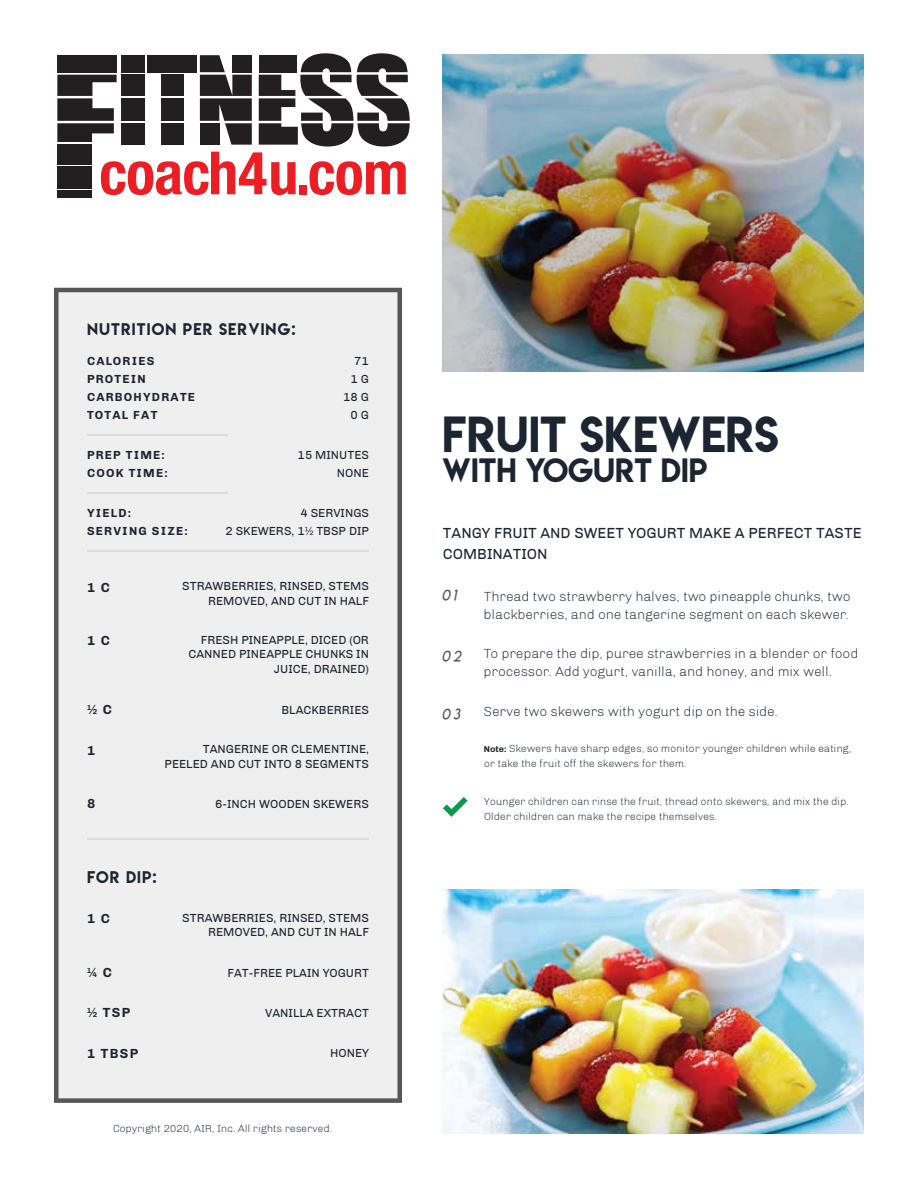
<style>
.page{position:relative;width:918px;height:1188px;background:#fff}
.page>*{position:absolute;margin:0;border:0;box-sizing:border-box;transform-origin:0 0}
.t1{font:45px "Lemon Milk";color:#1c2632}
.t2{font:30px "Lemon Milk";color:#1c2632}
.t3{font:15px/21px "Chivo";color:#1c2632}
.t4{font:15px "Lemon Milk";letter-spacing:.075em;color:#1c2632}
.t5{font:15px "Lemon Milklightitalic";color:#565656}
.t6{font:300 13.5px/18px "Chivo";color:#1c2632}
.t7{font:700 13.5px "Chivo";letter-spacing:.1em;color:#1c2632}
.t8{font:12px/18px "Chivo";color:#1c2632;text-align:right}
.t9{font:700 12px/18px "Chivo";letter-spacing:.1em;color:#1c2632}
.t10{font:300 10.5px/15px "Chivo";color:#1c2632}
.s1{font-weight:700;font-size:9px}
</style>
<div class="page">
<div style="left:54px;top:288px;width:348px;height:815px;background:#f0efef"></div>
<hr style="left:87px;top:434px;width:141px;height:2px;background:#dcdbdb">
<hr style="left:87px;top:550px;width:282px;height:1px;background:#dcdbdb">
<hr style="left:87px;top:493px;width:141px;height:1px;background:#dcdbdb">
<hr style="left:87px;top:839px;width:282px;height:1px;background:#dcdbdb">
<svg style="left:443px;top:797px;width:25px;height:20px"></svg>
<img style="left:443px;top:54px;width:421px;height:317px">
<img style="left:443px;top:890px;width:421px;height:244px">
<svg style="left:57px;top:53px;width:353px;height:142px"></svg>
<div style="left:57px;top:191px;width:35px;height:7px;background:#231f20"></div>
<p class="t4" style="left:87px;top:318px;width:210px">NUTRITION PER SERVING:</p>
<p class="t9" style="left:87px;top:352px;width:110px">CALORIES<br>PROTEIN<br>CARBOHYDRATE<br>TOTAL FAT</p>
<p class="t8" style="left:343px;top:352px;width:27px">71<br>1 G<br>18 G<br>0 G</p>
<p class="t9" style="left:87px;top:446px;width:82px">PREP TIME:<br>COOK TIME:</p>
<p class="t8" style="left:298px;top:446px;width:73px">15 MINUTES<br>NONE</p>
<p class="t9" style="left:87px;top:504px;width:102px">YIELD:<br>SERVING SIZE:</p>
<p class="t8" style="left:225px;top:504px;width:145px">4 SERVINGS<br>2 SKEWERS, 1½ TBSP DIP</p>
<p class="t7" style="left:87px;top:579px;width:25px">1 C</p>
<p class="t7" style="left:87px;top:632px;width:25px">1 C</p>
<p class="t8" style="left:182px;top:579px;width:188px;line-height:14.4px">STRAWBERRIES, RINSED, STEMS<br>REMOVED, AND CUT IN HALF</p>
<p class="t8" style="left:188px;top:633px;width:182px;line-height:14.4px">FRESH PINEAPPLE, DICED (OR<br>CANNED PINEAPPLE CHUNKS IN<br>JUICE, DRAINED)</p>
<p class="t7" style="left:87px;top:702px;width:27px">½ C</p>
<p class="t8" style="left:281px;top:701px;width:89px">BLACKBERRIES</p>
<p class="t7" style="left:87px;top:742px;width:10px">1</p>
<p class="t8" style="left:165px;top:742px;width:206px;line-height:14.4px">TANGERINE OR CLEMENTINE,<br>PEELED AND CUT INTO 8 SEGMENTS</p>
<p class="t7" style="left:87px;top:796px;width:10px">8</p>
<p class="t8" style="left:215px;top:795px;width:155px">6-INCH WOODEN SKEWERS</p>
<p class="t4" style="left:87px;top:866px;width:71px">FOR DIP:</p>
<p class="t7" style="left:87px;top:911px;width:25px">1 C</p>
<p class="t8" style="left:182px;top:911px;width:188px;line-height:14.4px">STRAWBERRIES, RINSED, STEMS<br>REMOVED, AND CUT IN HALF</p>
<p class="t7" style="left:87px;top:964px;width:26px">¼ C</p>
<p class="t8" style="left:227px;top:963px;width:143px">FAT-FREE PLAIN YOGURT</p>
<p class="t7" style="left:87px;top:1005px;width:45px">½ TSP</p>
<p class="t8" style="left:265px;top:1004px;width:105px">VANILLA EXTRACT</p>
<p class="t7" style="left:87px;top:1045px;width:53px">1 TBSP</p>
<p class="t8" style="left:330px;top:1044px;width:40px">HONEY</p>
<p class="t10" style="left:113px;top:1121px;width:221px">Copyright 2020, AIR, Inc. All rights reserved.</p>
<h1 class="t1" style="left:442px;top:402px;width:338px">FRUIT SKEWERS</h1>
<h2 class="t2" style="left:442px;top:449px;width:267px">WITH YOGURT DIP</h2>
<p class="t3" style="left:443px;top:523px;width:420px">TANGY FRUIT AND SWEET YOGURT MAKE A PERFECT TASTE<br>COMBINATION</p>
<p class="t5" style="left:441px;top:585px;width:16px">01</p>
<p class="t6" style="left:484px;top:587px;width:368px">Thread two strawberry halves, two pineapple chunks, two blackberries, and one tangerine segment on each skewer.</p>
<p class="t5" style="left:441px;top:647px;width:21px">02</p>
<p class="t6" style="left:484px;top:645px;width:376px">To prepare the dip, puree strawberries in a blender or food processor. Add yogurt, vanilla, and honey, and mix well.</p>
<p class="t5" style="left:441px;top:705px;width:20px">03</p>
<p class="t6" style="left:484px;top:703px;width:296px">Serve two skewers with yogurt dip on the side.</p>
<p class="t10" style="left:484px;top:741px;width:369px"><span class="s1">Note:</span> Skewers have sharp edges, so monitor younger children while eating, or take the fruit off the skewers for them.</p>
<p class="t10" style="left:484px;top:794px;width:366px">Younger children can rinse the fruit, thread onto skewers, and mix the dip.<br>Older children can make the recipe themselves.</p>
</div>
